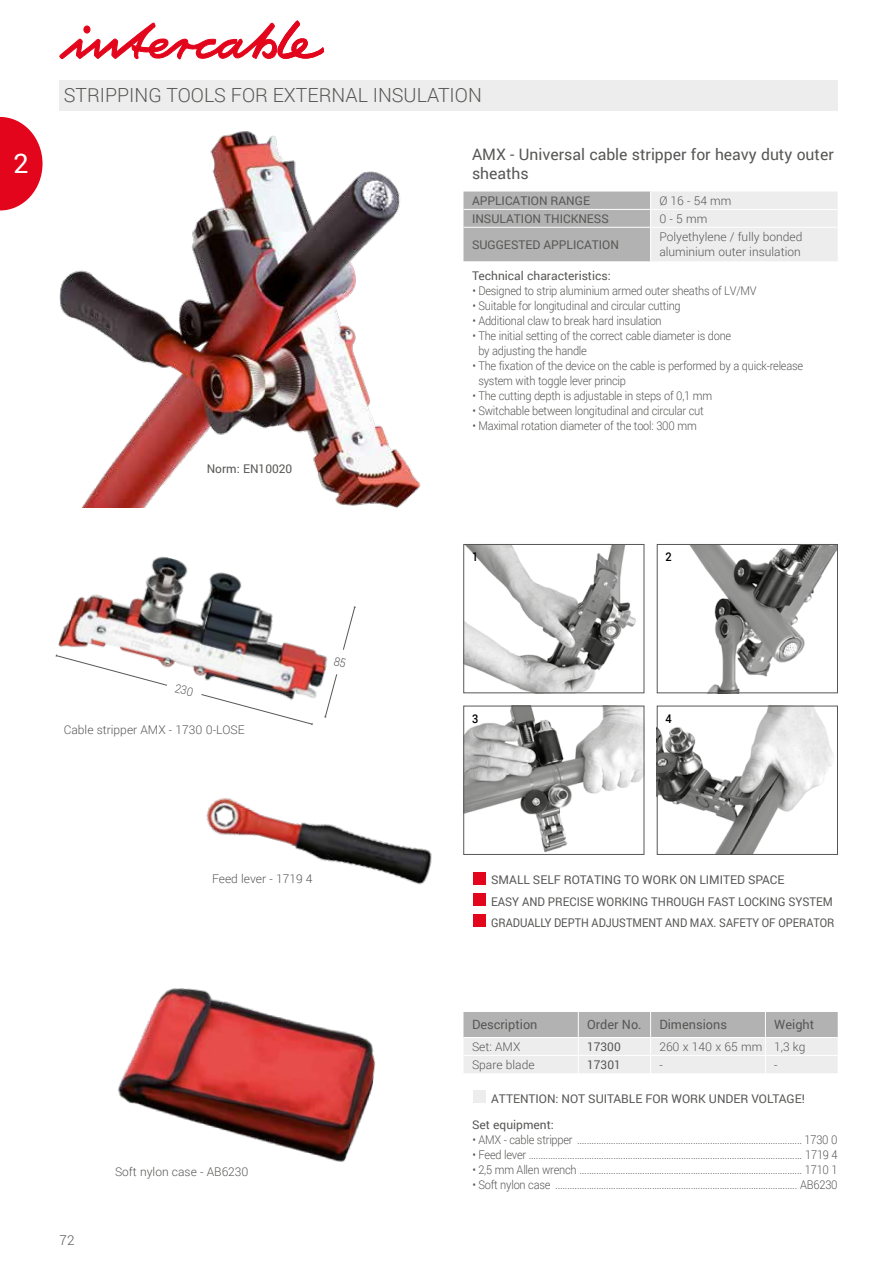
<style>
.page{position:relative;width:893px;height:1263px;background:#fff}
.page>*{position:absolute;margin:0;border:0;box-sizing:border-box;transform-origin:0 0}
.t1{font:27px "Roboto";color:#fff}
.t2{font:300 19.5px "Roboto";color:#575756}
.t3{font:15.75px/18.8px "Roboto";color:#575756}
.t4{font:300 13.5px "Roboto";color:#575756}
.t5{font:12.75px "Roboto";color:#575756}
.t6{font:300 12px/15px "Roboto";letter-spacing:-.02em;color:#575756;scale:.92 1}
.t7{font:12px/21.3px "Roboto";color:#575756}
.t8{font:300 12px/15px "Roboto";color:#575756}
.t9{font:300 12px "Roboto";letter-spacing:-.02em;color:#575756}
.t10{font:500 12px "Roboto";color:#000;scale:.92 1}
</style>
<div class="page">
<div style="left:60px;top:80px;width:778px;height:31px;background:#ededed"></div>
<svg style="left:60px;top:21px;width:264px;height:38px"></svg>
<svg style="left:463px;top:192px;width:375px;height:69px;background:#d0d0d0"></svg>
<hr style="left:463px;top:227px;width:188px;height:1px;background:#fff">
<hr style="left:651px;top:227px;width:187px;height:1px;background:#fff">
<hr style="left:650px;top:227px;width:1px;height:34px;background:#fff">
<svg style="left:463px;top:1012px;width:375px;height:61px;background:#d6d6d6"></svg>
<img style="left:659px;top:708px;width:175px;height:145px">
<div style="left:657px;top:706px;width:181px;height:149px;border:1px solid #575756"></div>
<img style="left:465px;top:708px;width:177px;height:144px">
<div style="left:463px;top:706px;width:181px;height:149px;border:1px solid #575756"></div>
<img style="left:465px;top:546px;width:171px;height:145px">
<div style="left:463px;top:544px;width:181px;height:149px;border:1px solid #575756"></div>
<img style="left:690px;top:546px;width:146px;height:145px">
<div style="left:657px;top:544px;width:181px;height:149px;border:1px solid #575756"></div>
<img style="left:206px;top:798px;width:226px;height:87px">
<img style="left:60px;top:131px;width:361px;height:376px">
<img style="left:58px;top:556px;width:266px;height:142px">
<img style="left:118px;top:988px;width:258px;height:174px">
<div style="left:473px;top:1090px;width:12px;height:13px;background:#ededed"></div>
<div style="left:473px;top:872px;width:12px;height:12px;background:#e3051b"></div>
<div style="left:473px;top:893px;width:12px;height:13px;background:#e3051b"></div>
<div style="left:473px;top:914px;width:12px;height:13px;background:#e3051b"></div>
<svg style="left:0;top:117px;width:43px;height:93px"></svg>
<svg style="left:56px;top:654px;width:257px;height:72px"></svg>
<svg style="left:324px;top:606px;width:32px;height:112px"></svg>
<h1 class="t1" style="left:14px;top:145px;width:17px">2</h1>
<h2 class="t2" style="left:64px;top:82px;width:420px">STRIPPING TOOLS FOR EXTERNAL INSULATION</h2>
<h3 class="t3" style="left:472px;top:144px;width:363px">AMX - Universal cable stripper for heavy duty outer sheaths</h3>
<p class="t7" style="left:472px;top:189px;width:120px">APPLICATION RANGE</p>
<p class="t9" style="left:659px;top:192px;width:74px">Ø 16 - 54 mm</p>
<p class="t7" style="left:472px;top:207px;width:138px">INSULATION THICKNESS</p>
<p class="t9" style="left:659px;top:210px;width:49px">0 - 5 mm</p>
<p class="t7" style="left:472px;top:233px;width:148px">SUGGESTED APPLICATION</p>
<p class="t8" style="left:659px;top:229px;width:145px">Polyethylene / fully bonded aluminium outer insulation</p>
<p class="t7" style="left:207px;top:458px;width:87px">Norm: EN10020</p>
<p class="t7" style="left:472px;top:265px;width:140px">Technical characteristics:</p>
<p class="t6" style="left:472px;top:283px;width:311px">• Designed to strip aluminium armed outer sheaths of LV/MV</p>
<p class="t6" style="left:472px;top:298px;width:228px">• Suitable for longitudinal and circular cutting</p>
<p class="t6" style="left:472px;top:313px;width:207px">• Additional claw to break hard insulation</p>
<p class="t6" style="left:478px;top:328px;width:276px;text-indent:-6px">• The initial setting of the correct cable diameter is done by adjusting the handle</p>
<p class="t6" style="left:478px;top:358px;width:355px;text-indent:-6px">• The fixation of the device on the cable is performed by a quick-release system with toggle lever princip</p>
<p class="t6" style="left:472px;top:388px;width:262px">• The cutting depth is adjustable in steps of 0,1 mm</p>
<p class="t6" style="left:472px;top:403px;width:253px">• Switchable between longitudinal and circular cut</p>
<p class="t6" style="left:472px;top:418px;width:245px">• Maximal rotation diameter of the tool: 300 mm</p>
<p class="t10" style="left:472px;top:548px;width:8px">1</p>
<p class="t10" style="left:665px;top:548px;width:8px">2</p>
<p class="t8" style="left:64px;top:721px;width:182px">Cable stripper AMX - 1730 0-LOSE</p>
<p class="t8" style="left:212px;top:871px;width:102px">Feed lever - 1719 4</p>
<p class="t4" style="left:60px;top:1231px;width:16px">72</p>
<p class="t8" style="left:115px;top:1164px;width:135px">Soft nylon case - AB6230</p>
<p class="t10" style="left:472px;top:710px;width:8px">3</p>
<p class="t10" style="left:665px;top:710px;width:8px">4</p>
<p class="t7" style="left:491px;top:869px;width:345px">SMALL SELF ROTATING TO WORK ON LIMITED SPACE<br>EASY AND PRECISE WORKING THROUGH FAST LOCKING SYSTEM<br>GRADUALLY DEPTH ADJUSTMENT AND MAX. SAFETY OF OPERATOR</p>
<p class="t5" style="left:472px;top:1016px;width:67px">Description</p>
<p class="t5" style="left:587px;top:1016px;width:56px">Order No.</p>
<p class="t5" style="left:659px;top:1016px;width:69px">Dimensions</p>
<p class="t5" style="left:774px;top:1016px;width:42px">Weight</p>
<p class="t9" style="left:472px;top:1038px;width:50px">Set: AMX</p>
<p class="t7" style="left:587px;top:1035px;width:35px">17300</p>
<p class="t8" style="left:659px;top:1038px;width:148px">260 x 140 x 65 mm 1,3 kg</p>
<p class="t8" style="left:472px;top:1056px;width:64px">Spare blade</p>
<p class="t7" style="left:587px;top:1053px;width:35px">17301</p>
<p class="t9" style="left:659px;top:1056px;width:5px">-</p>
<p class="t9" style="left:774px;top:1056px;width:5px">-</p>
<p class="t7" style="left:491px;top:1087px;width:315px">ATTENTION: NOT SUITABLE FOR WORK UNDER VOLTAGE!</p>
<p class="t7" style="left:472px;top:1113px;width:83px">Set equipment:</p>
<p class="t6" style="left:472px;top:1131px;width:398px">• AMX - cable stripper ............................................................................................. 1730 0</p>
<p class="t6" style="left:472px;top:1146px;width:398px">• Feed lever ................................................................................................................. 1719 4</p>
<p class="t6" style="left:472px;top:1161px;width:398px">• 2,5 mm Allen wrench ............................................................................................ 1710 1</p>
<p class="t6" style="left:472px;top:1176px;width:398px">• Soft nylon case .................................................................................................... AB6230</p>
</div>
